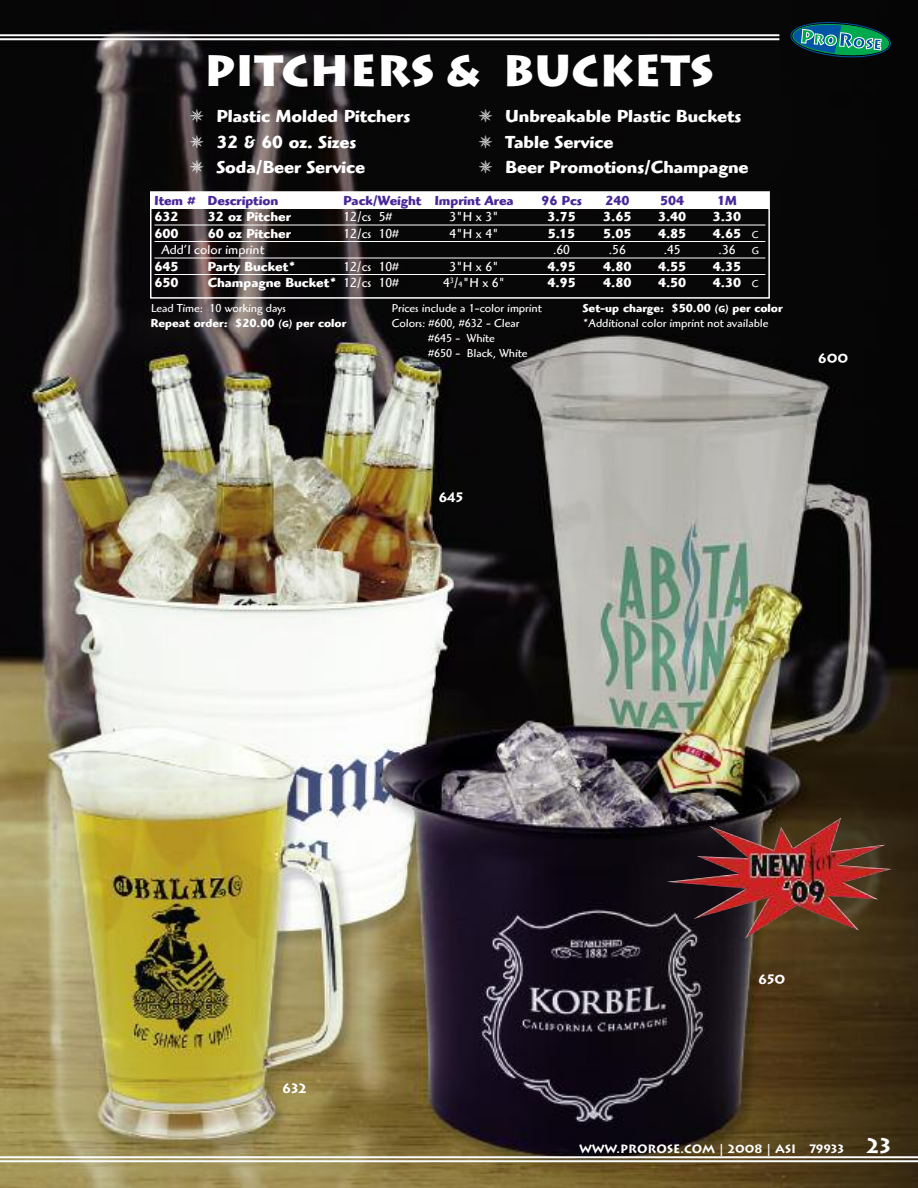
<style>
.page{position:relative;width:918px;height:1188px;background:#fff}
.page>*{position:absolute;margin:0;border:0;box-sizing:border-box;transform-origin:0 0}
.t1{font:900 43.5px "Lithos";color:#fff}
.t2{font:700 18px/25.5px "Highlander";color:#fff}
.t3{font:700 13.5px "Highlander";color:#fff}
.t4{font:13.5px "Highlander";color:#fff}
.t5{font:700 13.5px "Highlander";color:#492798}
.t6{font:700 13.5px "Lithos";color:#fff}
.t7{font:12px/15px "Highlander";color:#fff}
.t8{font:700 12px "Highlander";color:#fff}
.t9{font:700 12px "Lithos";color:#fff}
.s1{font-weight:400;font-size:10.5px}
.s2{font-size:10.5px}
.s3{font-weight:400}
.s4{font-size:8.1px}
.s5{font-size:9px}
.s6{font-family:"Highlander";font-weight:400}
.s7{font-size:21px}
</style>
<div class="page">
<img style="left:0;top:0;width:918px;height:1188px">
<hr style="left:0;top:34px;width:779px;height:2px;background:#fff">
<hr style="left:0;top:38px;width:779px;height:2px;background:#fff">
<hr style="left:0;top:1156px;width:918px;height:2px;background:#fff">
<hr style="left:0;top:1160px;width:918px;height:2px;background:#fff">
<svg style="left:790px;top:21px;width:101px;height:38px;background:#1a625e"></svg>
<div style="left:150px;top:193px;width:619px;height:16px;background:#fff"></div>
<div style="left:150px;top:191px;width:620px;height:108px;border:2px solid #fff"></div>
<hr style="left:154px;top:225px;width:611px;height:1px;background:#fff">
<hr style="left:154px;top:241px;width:611px;height:1px;background:#fff">
<hr style="left:154px;top:258px;width:611px;height:1px;background:#fff">
<hr style="left:154px;top:274px;width:611px;height:1px;background:#fff">
<img style="left:667px;top:818px;width:224px;height:121px">
<h1 class="t1" style="left:204px;top:46px;width:511px">PITCHERS &amp; BUCKETS</h1>
<h2 class="t2" style="left:190px;top:106px;width:222px">✵ Plastic Molded Pitchers ✵ 32 &amp; 60 oz. Sizes<br>✵ Soda/Beer Service</h2>
<h2 class="t2" style="left:479px;top:106px;width:272px">✵ Unbreakable Plastic Buckets ✵ Table Service<br>✵ Beer Promotions/Champagne</h2>
<p class="t5" style="left:154px;top:196px;width:125px">Item # Description</p>
<p class="t5" style="left:344px;top:196px;width:172px">Pack/Weight Imprint Area</p>
<p class="t5" style="left:541px;top:196px;width:42px">96 Pcs</p>
<p class="t5" style="left:605px;top:196px;width:26px">240</p>
<p class="t5" style="left:660px;top:196px;width:26px">504</p>
<p class="t5" style="left:717px;top:196px;width:21px">1M</p>
<p class="t3" style="left:154px;top:212px;width:26px">632</p>
<p class="t3" style="left:208px;top:212px;width:84px">32 oz Pitcher</p>
<p class="t4" style="left:344px;top:212px;width:50px">12/cs 5#</p>
<p class="t4" style="left:449px;top:212px;width:51px">3"H x 3"</p>
<p class="t3" style="left:548px;top:212px;width:30px">3.75</p>
<p class="t3" style="left:603px;top:212px;width:30px">3.65</p>
<p class="t3" style="left:658px;top:212px;width:30px">3.40</p>
<p class="t3" style="left:713px;top:212px;width:30px">3.30</p>
<p class="t3" style="left:154px;top:229px;width:26px">600</p>
<p class="t3" style="left:208px;top:229px;width:84px">60 oz Pitcher</p>
<p class="t4" style="left:344px;top:229px;width:57px">12/cs 10#</p>
<p class="t4" style="left:449px;top:229px;width:51px">4"H x 4"</p>
<p class="t3" style="left:548px;top:229px;width:29px">5.15</p>
<p class="t3" style="left:603px;top:229px;width:30px">5.05</p>
<p class="t3" style="left:658px;top:229px;width:30px">4.85</p>
<p class="t3" style="left:713px;top:229px;width:47px">4.65 <span class="s1">C</span></p>
<p class="t4" style="left:162px;top:245px;width:104px">Add’l color imprint</p>
<p class="t4" style="left:553px;top:245px;width:18px">.60</p>
<p class="t4" style="left:609px;top:245px;width:18px">.56</p>
<p class="t4" style="left:664px;top:245px;width:18px">.45</p>
<p class="t4" style="left:719px;top:245px;width:42px">.36 <span class="s2">G</span></p>
<p class="t3" style="left:154px;top:262px;width:26px">645</p>
<p class="t3" style="left:208px;top:262px;width:90px">Party Bucket*</p>
<p class="t4" style="left:343px;top:262px;width:57px">12/cs 10#</p>
<p class="t4" style="left:449px;top:262px;width:51px">3"H x 6"</p>
<p class="t3" style="left:548px;top:262px;width:30px">4.95</p>
<p class="t3" style="left:603px;top:262px;width:30px">4.80</p>
<p class="t3" style="left:658px;top:262px;width:30px">4.55</p>
<p class="t3" style="left:713px;top:262px;width:30px">4.35</p>
<p class="t3" style="left:154px;top:278px;width:26px">650</p>
<p class="t3" style="left:208px;top:278px;width:193px">Champagne Bucket* <span class="s3">12/cs 10#</span></p>
<p class="t4" style="left:443px;top:278px;width:64px">4<sup>3</sup>/<span class="s4">4</span>"H x 6"</p>
<p class="t3" style="left:548px;top:278px;width:30px">4.95</p>
<p class="t3" style="left:603px;top:278px;width:30px">4.80</p>
<p class="t3" style="left:658px;top:278px;width:30px">4.50</p>
<p class="t3" style="left:713px;top:278px;width:47px">4.30 <span class="s1">C</span></p>
<p class="t7" style="left:151px;top:302px;width:136px">Lead Time: 10 working days</p>
<p class="t7" style="left:392px;top:302px;width:151px">Prices include a 1-color imprint</p>
<p class="t8" style="left:583px;top:304px;width:201px">Set-up charge: $50.00 <span class="s5">(G)</span> per color</p>
<p class="t8" style="left:151px;top:319px;width:197px">Repeat order: $20.00 <span class="s5">(G)</span> per color</p>
<p class="t7" style="left:392px;top:317px;width:129px">Colors: #600, #632 - Clear</p>
<p class="t7" style="left:583px;top:317px;width:187px">*Additional color imprint not available</p>
<p class="t7" style="left:428px;top:332px;width:101px">#645 - White<br>#650 - Black, White</p>
<p class="t6" style="left:818px;top:351px;width:32px">600</p>
<p class="t6" style="left:439px;top:490px;width:26px">645</p>
<p class="t6" style="left:283px;top:1081px;width:26px">632</p>
<p class="t6" style="left:758px;top:971px;width:28px">650</p>
<p class="t9" style="left:579px;top:1142px;width:313px">WWW.PROROSE.COM <span class="s6">|</span> 2008 <span class="s6">|</span> ASI 79933 <span class="s7">23</span></p>
</div>
